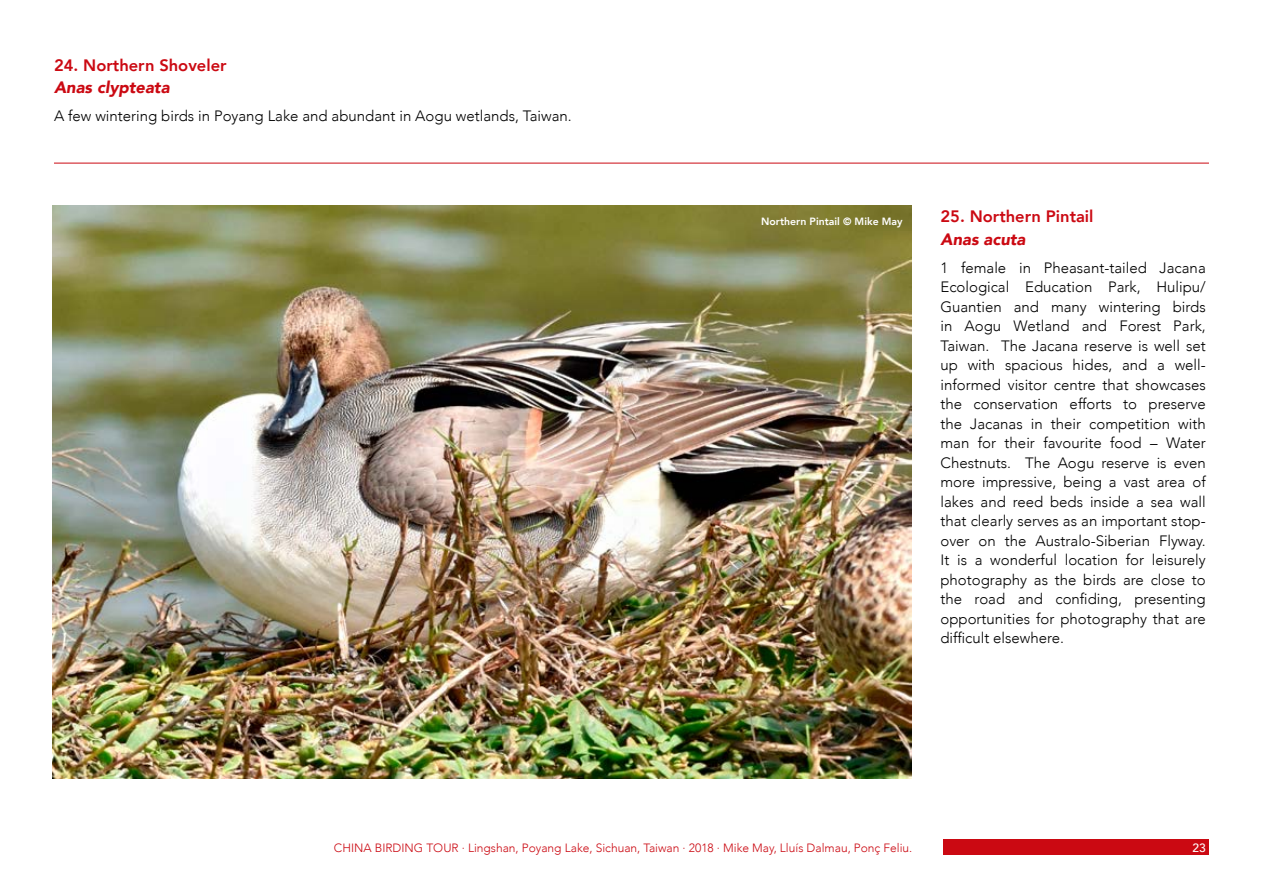
<style>
.page{position:relative;width:1263px;height:893px;background:#fff}
.page>*{position:absolute;margin:0;border:0;box-sizing:border-box;transform-origin:0 0}
.t1{font:800 16.5px "Avenir";color:#cb0912}
.t2{font:italic 900 16.5px "Avenir";color:#cb0912}
.t3{font:300 15px/19.5px "Avenir";color:#000;text-align:justify}
.t4{font:300 12px "Avenir";color:#cb0912}
.t5{font:500 12px "Avenir";color:#fff}
.t6{font:800 10.5px "Avenir";color:#fff}
</style>
<div class="page">
<div style="left:944px;top:839px;width:265px;height:16px;background:#cb0912"></div>
<hr style="left:54px;top:163px;width:1155px;height:1px;background:#cb0912">
<img style="left:53px;top:206px;width:858px;height:572px">
<p class="t1" style="left:54px;top:52px;width:174px">24. Northern Shoveler</p>
<p class="t2" style="left:54px;top:74px;width:117px">Anas clypteata</p>
<p class="t3" style="left:54px;top:106px;width:519px">A few wintering birds in Poyang Lake and abundant in Aogu wetlands, Taiwan.</p>
<p class="t6" style="left:761px;top:213px;width:143px">Northern Pintail © Mike May</p>
<p class="t1" style="left:940px;top:204px;width:155px">25. Northern Pintail</p>
<p class="t2" style="left:940px;top:225px;width:86px">Anas acuta</p>
<p class="t3" style="left:940px;top:258px;width:267px">1 female in Pheasant-tailed Jacana Ecological Education Park, Hulipu/ Guantien and many wintering birds in Aogu Wetland and Forest Park, Taiwan. The Jacana reserve is well set up with spacious hides, and a well&shy;informed visitor centre that showcases the conservation efforts to preserve the Jacanas in their competition with man for their favourite food – Water Chestnuts. The Aogu reserve is even more impressive, being a vast area of lakes and reed beds inside a sea wall that clearly serves as an important stop&shy;over on the Australo-Siberian Flyway.<br>It is a wonderful location for leisurely photography as the birds are close to the road and confiding, presenting opportunities for photography that are difficult elsewhere.</p>
<p class="t4" style="left:334px;top:841px;width:580px">CHINA BIRDING TOUR · Lingshan, Poyang Lake, Sichuan, Taiwan · 2018 · Mike May, Lluís Dalmau, Ponç Feliu.</p>
<p class="t5" style="left:1192px;top:837px;width:15px">23</p>
</div>
